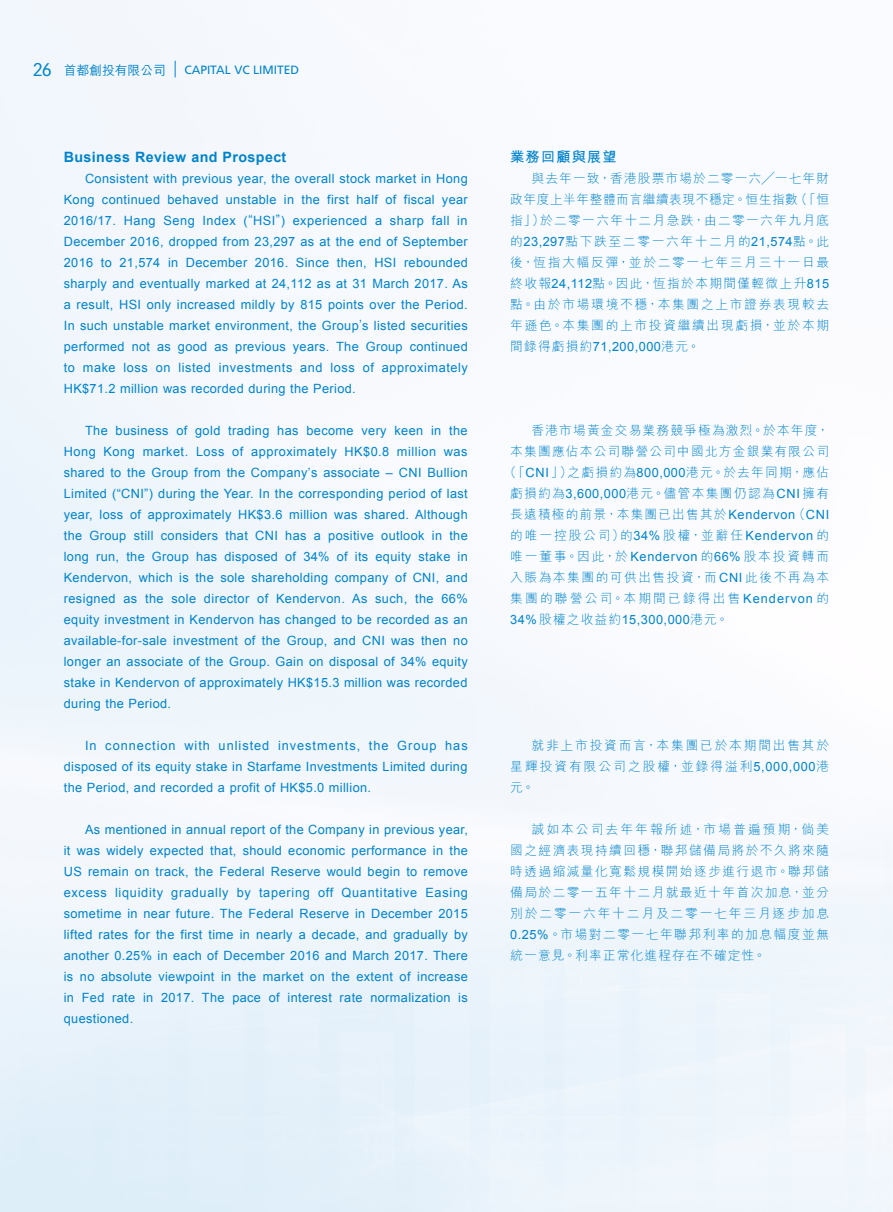
<style>
.page{position:relative;width:893px;height:1212px;background:#fff}
.page>*{position:absolute;margin:0;border:0;box-sizing:border-box;transform-origin:0 0}
._02_Heading_2{font:700 14.25px "Arial";letter-spacing:.03em;color:#0083ca}
.C_Heading_2{font:700 14.25px "M Hei HK";letter-spacing:.08em;color:#0083ca}
._00_Body_text{font:12.75px/21px "Arial";letter-spacing:.03em;color:#0083ca;text-align:justify}
.C_Body_text{font:300 12.75px/21px "M Hei HK";letter-spacing:.115em;color:#0083ca;text-align:justify}
.C_Body_text-2{font:300 12.75px "M Hei HK";letter-spacing:.09em;color:#0083ca}
.C_Body_text-3{font:300 12.75px "M Hei HK";letter-spacing:.095em;color:#0083ca}
.C_Body_text-4{font:300 12.75px "M Hei HK";letter-spacing:.145em;color:#0083ca}
.C_Body_text-5{font:300 12.75px "M Hei HK";letter-spacing:.14em;color:#0083ca}
.C_Body_text-6{font:300 12.75px "M Hei HK";letter-spacing:.165em;color:#0083ca}
.C_Body_text-7{font:12.75px "Arial";letter-spacing:.04em;color:#0083ca}
.t1{font:500 12.75px "M Hei HK";color:#0083ca}
.t2{font:12px "Frutiger LT Std";color:#0083ca}
.s1{font-family:"Vectora LT Std";font-weight:400;font-size:18px}
.s2{font-family:"Arial";font-weight:400}
.s3{font-family:"M Hei HK";font-weight:300}
</style>
<div class="page">
<svg style="left:175px;top:61px;width:1px;height:16px"></svg>
<p class="t1" style="left:33px;top:61px;width:134px"><span class="s1">26</span> 首都創投有限公司</p>
<p class="t2" style="left:184px;top:63px;width:116px">CAPITAL VC LIMITED</p>
<p class="_02_Heading_2" style="left:64px;top:147px;width:224px">Business Review and Prospect</p>
<p class="_00_Body_text" style="left:64px;top:168px;width:406px;text-indent:21px">Consistent with previous year, the overall stock market in Hong Kong continued behaved unstable in the first half of fiscal year 2016/17. Hang Seng Index (“HSI”) experienced a sharp fall in December 2016, dropped from 23,297 as at the end of September 2016 to 21,574 in December 2016. Since then, HSI rebounded sharply and eventually marked at 24,112 as at 31 March 2017. As a result, HSI only increased mildly by 815 points over the Period.<br>In such unstable market environment, the Group’s listed securities performed not as good as previous years. The Group continued to make loss on listed investments and loss of approximately HK$71.2 million was recorded during the Period.</p>
<p class="_00_Body_text" style="left:64px;top:420px;width:406px;text-indent:21px">The business of gold trading has become very keen in the Hong Kong market. Loss of approximately HK$0.8 million was shared to the Group from the Company’s associate – CNI Bullion Limited (“CNI”) during the Year. In the corresponding period of last year, loss of approximately HK$3.6 million was shared. Although the Group still considers that CNI has a positive outlook in the long run, the Group has disposed of 34% of its equity stake in Kendervon, which is the sole shareholding company of CNI, and resigned as the sole director of Kendervon. As such, the 66% equity investment in Kendervon has changed to be recorded as an available-for-sale investment of the Group, and CNI was then no longer an associate of the Group. Gain on disposal of 34% equity stake in Kendervon of approximately HK$15.3 million was recorded during the Period.</p>
<p class="_00_Body_text" style="left:64px;top:735px;width:405px;text-indent:21px">In connection with unlisted investments, the Group has disposed of its equity stake in Starfame Investments Limited during the Period, and recorded a profit of HK$5.0 million.</p>
<p class="_00_Body_text" style="left:64px;top:819px;width:406px;text-indent:21px">As mentioned in annual report of the Company in previous year, it was widely expected that, should economic performance in the US remain on track, the Federal Reserve would begin to remove excess liquidity gradually by tapering off Quantitative Easing sometime in near future. The Federal Reserve in December 2015 lifted rates for the first time in nearly a decade, and gradually by another 0.25% in each of December 2016 and March 2017. There is no absolute viewpoint in the market on the extent of increase in Fed rate in 2017. The pace of interest rate normalization is questioned.</p>
<p class="C_Heading_2" style="left:510px;top:146px;width:108px">業務回顧與展望</p>
<p class="C_Body_text" style="left:510px;top:167px;width:320px;text-indent:21px">與去年一致，香港股票市場於二零一六╱一七年財政年度上半年整體而言繼續表現不穩定。恒生指數（「恒指」）於二零一六年十二月急跌，由二零一六年九月底的<span class="s2">23,297</span>點下跌至二零一六年十二月的<span class="s2">21,574</span>點。此後，恆指大幅反彈，並於二零一七年三月三十一日最終收報<span class="s2">24,112</span>點。因此，恆指於本期間僅輕微上升<span class="s2">815</span>點。由於市場環境不穩，本集團之上市證券表現較去年遜色。本集團的上市投資繼續出現虧損，並於本期間錄得虧損約<span class="s2">71,200,000</span>港元。</p>
<p class="C_Body_text-2" style="left:531px;top:424px;width:299px">香港市場黃金交易業務競爭極為激烈。於本年度，</p>
<p class="C_Body_text-2" style="left:510px;top:445px;width:320px">本集團應佔本公司聯營公司中國北方金銀業有限公司</p>
<p class="C_Body_text-3" style="left:504px;top:466px;width:327px">（「<span class="s2">CNI</span>」）之虧損約為<span class="s2">800,000</span>港元。於去年同期，應佔</p>
<p class="C_Body_text" style="left:510px;top:482px;width:320px">虧損約為<span class="s2">3,600,000</span>港元。儘管本集團仍認為<span class="s2">CNI</span> 擁有</p>
<p class="C_Body_text-2" style="left:510px;top:508px;width:320px">長遠積極的前景，本集團已出售其於<span class="s2">Kendervon</span>（<span class="s2">CNI</span></p>
<p class="C_Body_text-4" style="left:510px;top:529px;width:320px">的唯一控股公司）的<span class="s2">34%</span> 股權，並辭任 <span class="s2">Kendervon</span> 的</p>
<p class="C_Body_text-5" style="left:510px;top:550px;width:320px">唯一董事。因此，於 <span class="s2">Kendervon</span> 的<span class="s2">66%</span> 股本投資轉而</p>
<p class="C_Body_text" style="left:510px;top:566px;width:320px">入賬為本集團的可供出售投資，而<span class="s2">CNI</span>此後不再為本</p>
<p class="C_Body_text-6" style="left:510px;top:592px;width:320px">集團的聯營公司。本期間已錄得出售<span class="s2">Kendervon</span>的</p>
<p class="C_Body_text-7" style="left:510px;top:611px;width:220px">34% <span class="s3">股權之收益約</span>15,300,000<span class="s3">港元。</span></p>
<p class="C_Body_text" style="left:510px;top:735px;width:320px;text-indent:21px">就非上市投資而言，本集團已於本期間出售其於星輝投資有限公司之股權，並錄得溢利<span class="s2">5,000,000</span>港元。</p>
<p class="C_Body_text" style="left:510px;top:819px;width:320px;text-indent:21px">誠如本公司去年年報所述，市場普遍預期，倘美國之經濟表現持續回穩，聯邦儲備局將於不久將來隨時透過縮減量化寬鬆規模開始逐步進行退市。聯邦儲備局於二零一五年十二月就最近十年首次加息，並分別於二零一六年十二月及二零一七年三月逐步加息<span class="s2">0.25%</span>。市場對二零一七年聯邦利率的加息幅度並無統一意見。利率正常化進程存在不確定性。</p>
</div>
